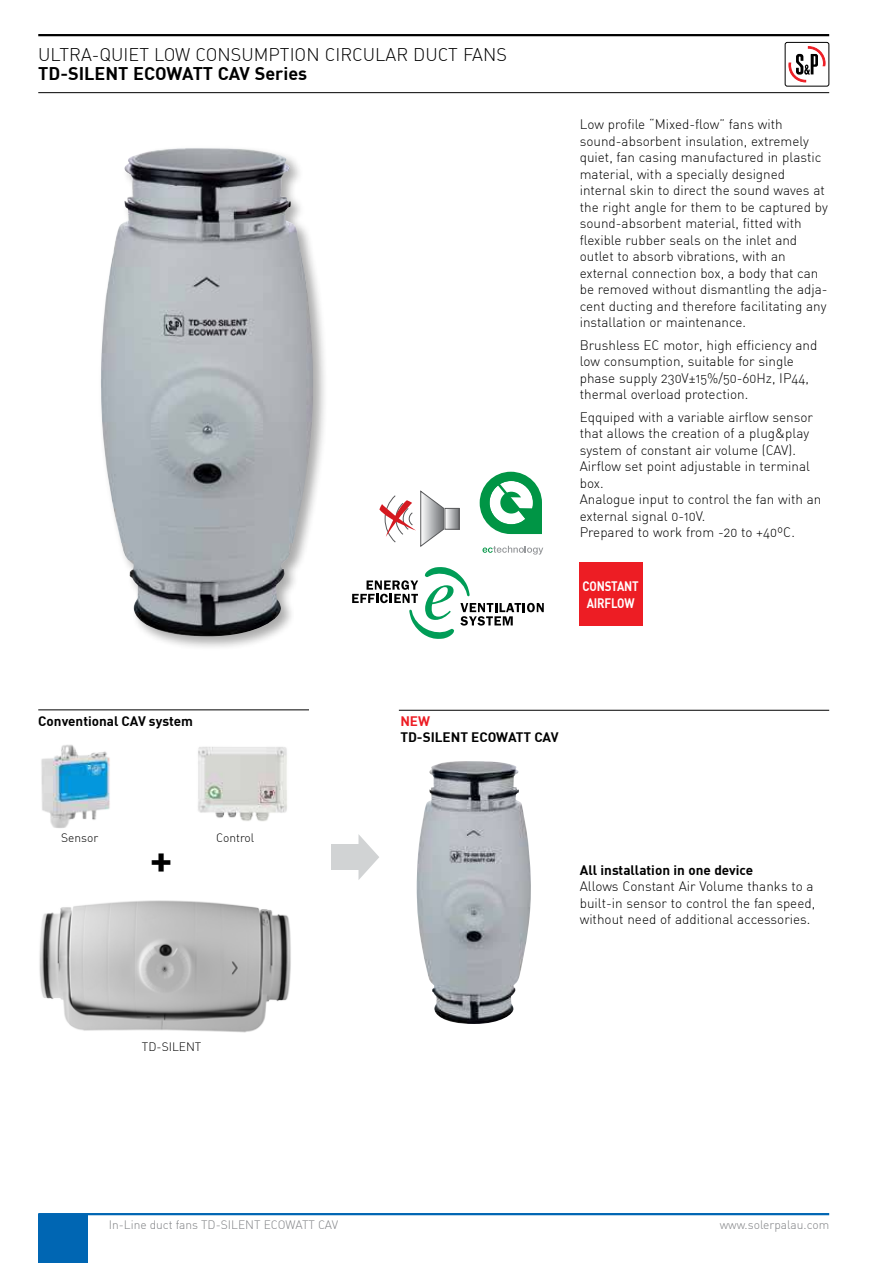
<style>
.page{position:relative;width:893px;height:1263px;background:#fff}
.page>*{position:absolute;margin:0;border:0;box-sizing:border-box;transform-origin:0 0}
.t1{font:700 42px "DIN";color:#000}
.t2{font:18px "DIN Light Alternate";color:#000}
.t3{font:700 18px "DIN";color:#000}
.t4{font:13.5px/16.5px "DIN Light Alternate";color:#000}
.t5{font:700 13.5px "DIN";color:#000}
.t6{font:700 13.5px/16.5px "DIN";letter-spacing:-.015em;color:#fff;text-align:center;scale:.85 1}
.t7{font:700 13.5px "DIN";color:#ed1d24}
.t8{font:12px "DIN Light Alternate";color:#808285}
.t9{font:12px "DIN Light Alternate";color:#000}
</style>
<div class="page">
<hr style="left:38px;top:1213px;width:791px;height:2px;background:#0066b3">
<div style="left:38px;top:1214px;width:49px;height:49px;background:#0066b3"></div>
<hr style="left:38px;top:34px;width:791px;height:2px;background:#000">
<hr style="left:38px;top:92px;width:791px;height:1px;background:#000">
<svg style="left:788px;top:47px;width:38px;height:36px"></svg>
<div style="left:785px;top:42px;width:44px;height:44px;border:1px solid #000;border-radius:2px"></div>
<svg style="left:447px;top:510px;width:10px;height:17px"></svg>
<div style="left:445px;top:508px;width:14px;height:21px;border:1px solid #58595b"></div>
<svg style="left:379px;top:491px;width:65px;height:56px"></svg>
<svg style="left:352px;top:567px;width:192px;height:72px"></svg>
<svg style="left:480px;top:472px;width:62px;height:62px"></svg>
<svg style="left:483px;top:546px;width:60px;height:9px"></svg>
<div style="left:98px;top:145px;width:230px;height:506px;background:#000;opacity:.33"></div>
<img style="left:100px;top:148px;width:215px;height:488px">
<div style="left:579px;top:562px;width:63px;height:64px;background:#ed1d24"></div>
<img style="left:39px;top:900px;width:252px;height:133px">
<img style="left:198px;top:747px;width:89px;height:74px">
<img style="left:41px;top:745px;width:69px;height:83px">
<img style="left:416px;top:761px;width:115px;height:263px">
<div style="left:331px;top:844px;width:29px;height:26px;background:#d1d3d4"></div>
<svg style="left:358px;top:834px;width:21px;height:46px"></svg>
<hr style="left:38px;top:709px;width:271px;height:1px;background:#000">
<hr style="left:399px;top:710px;width:430px;height:1px;background:#000">
<h2 class="t2" style="left:38px;top:43px;width:470px">ULTRA-QUIET LOW CONSUMPTION CIRCULAR DUCT FANS</h2>
<h2 class="t3" style="left:38px;top:62px;width:270px">TD-SILENT ECOWATT CAV Series</h2>
<p class="t4" style="left:580px;top:116px;width:250px">Low profile “Mixed-flow” fans with sound-absorbent insulation, extremely quiet, fan casing manufactured in plastic material, with a specially designed internal skin to direct the sound waves at the right angle for them to be captured by sound-absorbent material, fitted with flexible rubber seals on the inlet and outlet to absorb vibrations, with an external connection box, a body that can be removed without dismantling the adja&shy;cent ducting and therefore facilitating any installation or maintenance.</p>
<p class="t4" style="left:580px;top:337px;width:239px">Brushless EC motor, high efficiency and low consumption, suitable for single phase supply 230V±15%/50-60Hz, IP44, thermal overload protection.</p>
<p class="t4" style="left:580px;top:409px;width:243px">Eqquiped with a variable airflow sensor that allows the creation of a plug&amp;play system of constant air volume (CAV).<br>Airflow set point adjustable in terminal box.<br>Analogue input to control the fan with an external signal 0-10V.<br>Prepared to work from -20 to +40ºC.</p>
<p class="t6" style="left:583px;top:577px;width:68px">CONSTANT<br>AIRFLOW</p>
<p class="t5" style="left:38px;top:713px;width:156px">Conventional CAV system</p>
<p class="t9" style="left:61px;top:830px;width:39px">Sensor</p>
<p class="t9" style="left:216px;top:830px;width:40px">Control</p>
<h1 class="t1" style="left:150px;top:831px;width:24px">+</h1>
<p class="t7" style="left:400px;top:712px;width:31px">NEW</p>
<p class="t5" style="left:400px;top:729px;width:160px">TD-SILENT ECOWATT CAV</p>
<p class="t5" style="left:580px;top:861px;width:175px">All installation in one device</p>
<p class="t4" style="left:580px;top:878px;width:237px;text-align:justify">Allows Constant Air Volume thanks to a built-in sensor to control the fan speed, without need of additional accessories.</p>
<p class="t9" style="left:142px;top:1039px;width:61px">TD-SILENT</p>
<p class="t8" style="left:109px;top:1217px;width:231px">In-Line duct fans TD-SILENT ECOWATT CAV</p>
<p class="t8" style="left:720px;top:1217px;width:111px">www.solerpalau.com</p>
</div>
